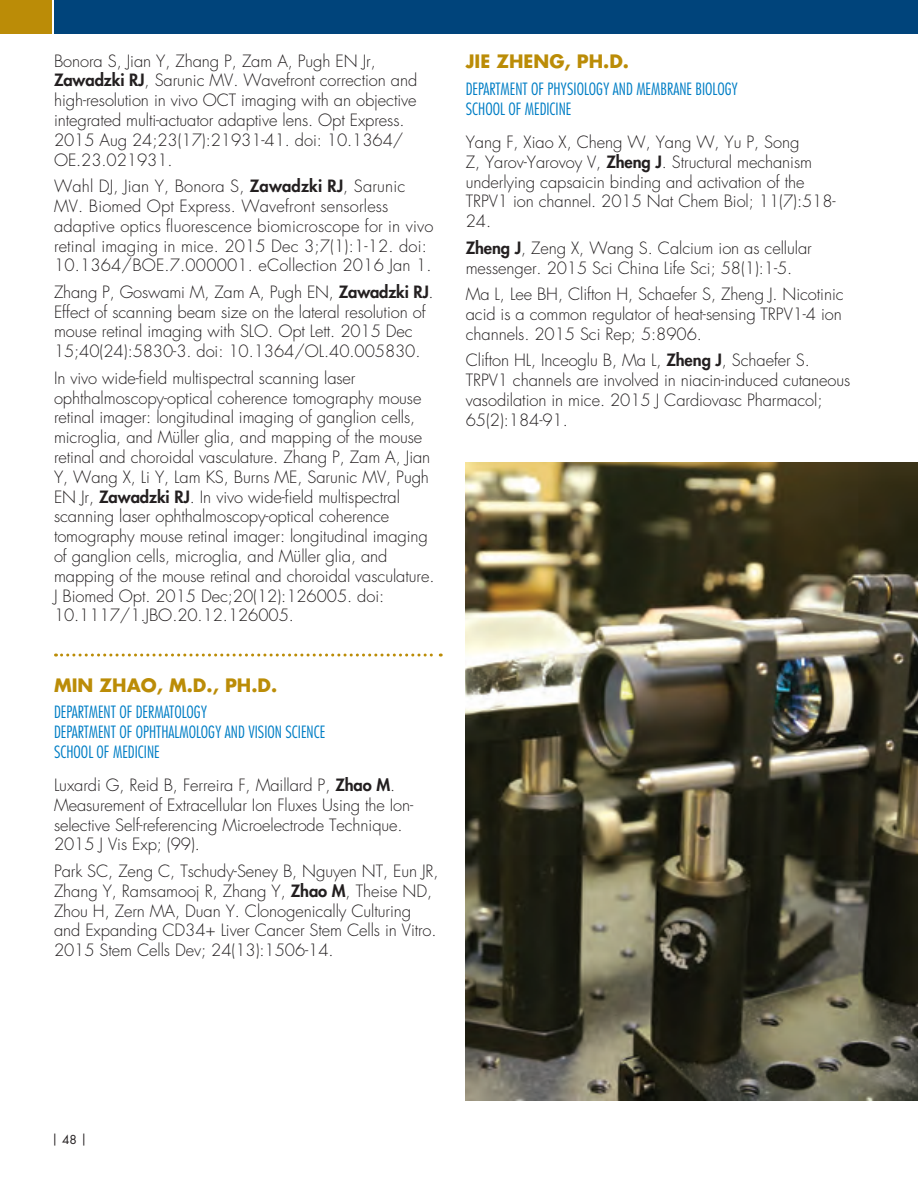
<style>
.page{position:relative;width:918px;height:1188px;background:#fff}
.page>*{position:absolute;margin:0;border:0;box-sizing:border-box;transform-origin:0 0}
.t1{font:700 18px "Futura";color:#bb8c07}
.t2{font:300 16.5px/19.8px "Futura";letter-spacing:-.005em;color:#231f20}
.t3{font:300 condensed 16.5px/19.8px "Futura";color:#007ec5}
.t4{font:12px "Futura";color:#231f20}
.s1{font-weight:800}
</style>
<div class="page">
<svg style="left:56px;top:654px;width:385px;height:3px"></svg>
<img style="left:466px;top:462px;width:452px;height:638px">
<div style="left:54px;top:0;width:864px;height:33px;background:#00447b"></div>
<div style="left:0;top:0;width:51px;height:33px;background:#bb8c07"></div>
<p class="t2" style="left:54px;top:51px;width:365px">Bonora S, Jian Y, Zhang P, Zam A, Pugh EN Jr, <span class="s1">Zawadzki RJ</span>, Sarunic MV. Wavefront correction and high-resolution in vivo OCT imaging with an objective integrated multi-actuator adaptive lens. Opt Express.<br>2015 Aug 24;23(17):21931-41. doi: 10.1364/ OE.23.021931.</p>
<p class="t2" style="left:54px;top:177px;width:381px">Wahl DJ, Jian Y, Bonora S, <span class="s1">Zawadzki RJ</span>, Sarunic MV. Biomed Opt Express. Wavefront sensorless adaptive optics fluorescence biomicroscope for in vivo retinal imaging in mice. 2015 Dec 3;7(1):1-12. doi:<br>10.1364/BOE.7.000001. eCollection 2016 Jan 1.</p>
<p class="t2" style="left:54px;top:282px;width:381px">Zhang P, Goswami M, Zam A, Pugh EN, <span class="s1">Zawadzki RJ</span>.<br>Effect of scanning beam size on the lateral resolution of mouse retinal imaging with SLO. Opt Lett. 2015 Dec 15;40(24):5830-3. doi: 10.1364/OL.40.005830.</p>
<p class="t2" style="left:54px;top:368px;width:382px">In vivo wide-field multispectral scanning laser ophthalmoscopy-optical coherence tomography mouse retinal imager: longitudinal imaging of ganglion cells, microglia, and Müller glia, and mapping of the mouse retinal and choroidal vasculature. Zhang P, Zam A, Jian Y, Wang X, Li Y, Lam KS, Burns ME, Sarunic MV, Pugh EN Jr, <span class="s1">Zawadzki RJ</span>. In vivo wide-field multispectral scanning laser ophthalmoscopy-optical coherence tomography mouse retinal imager: longitudinal imaging of ganglion cells, microglia, and Müller glia, and mapping of the mouse retinal and choroidal vasculature.<br>J Biomed Opt. 2015 Dec;20(12):126005. doi:<br>10.1117/1.JBO.20.12.126005.</p>
<p class="t1" style="left:54px;top:673px;width:225px">MIN ZHAO, M.D., PH.D.</p>
<p class="t3" style="left:54px;top:702px;width:273px">DEPARTMENT OF DERMATOLOGY<br>DEPARTMENT OF OPHTHALMOLOGY AND VISION SCIENCE<br>SCHOOL OF MEDICINE</p>
<p class="t2" style="left:54px;top:776px;width:361px">Luxardi G, Reid B, Ferreira F, Maillard P, <span class="s1">Zhao M</span>.<br>Measurement of Extracellular Ion Fluxes Using the Ion&shy;selective Self-referencing Microelectrode Technique.<br>2015 J Vis Exp; (99).</p>
<p class="t2" style="left:54px;top:862px;width:386px">Park SC, Zeng C, Tschudy-Seney B, Nguyen NT, Eun JR, Zhang Y, Ramsamooj R, Zhang Y, <span class="s1">Zhao M</span>, Theise ND, Zhou H, Zern MA, Duan Y. Clonogenically Culturing and Expanding CD34+ Liver Cancer Stem Cells in Vitro.<br>2015 Stem Cells Dev; 24(13):1506-14.</p>
<p class="t1" style="left:466px;top:50px;width:165px">JIE ZHENG, PH.D.</p>
<p class="t3" style="left:466px;top:79px;width:274px">DEPARTMENT OF PHYSIOLOGY AND MEMBRANE BIOLOGY<br>SCHOOL OF MEDICINE</p>
<p class="t2" style="left:466px;top:133px;width:371px">Yang F, Xiao X, Cheng W, Yang W, Yu P, Song<br>Z, Yarov-Yarovoy V, <span class="s1">Zheng J</span>. Structural mechanism underlying capsaicin binding and activation of the TRPV1 ion channel. 2015 Nat Chem Biol; 11(7):518- 24.</p>
<p class="t2" style="left:466px;top:238px;width:348px"><span class="s1">Zheng J</span>, Zeng X, Wang S. Calcium ion as cellular messenger. 2015 Sci China Life Sci; 58(1):1-5.</p>
<p class="t2" style="left:466px;top:285px;width:379px;text-align:justify">Ma L, Lee BH, Clifton H, Schaefer S, Zheng J. Nicotinic acid is a common regulator of heat-sensing TRPV1-4 ion channels. 2015 Sci Rep; 5:8906.</p>
<p class="t2" style="left:466px;top:351px;width:386px">Clifton HL, Inceoglu B, Ma L, <span class="s1">Zheng J</span>, Schaefer S.<br>TRPV1 channels are involved in niacin-induced cutaneous vasodilation in mice. 2015 J Cardiovasc Pharmacol; 65(2):184-91.</p>
<p class="t4" style="left:51px;top:1132px;width:37px">| 48 |</p>
</div>
